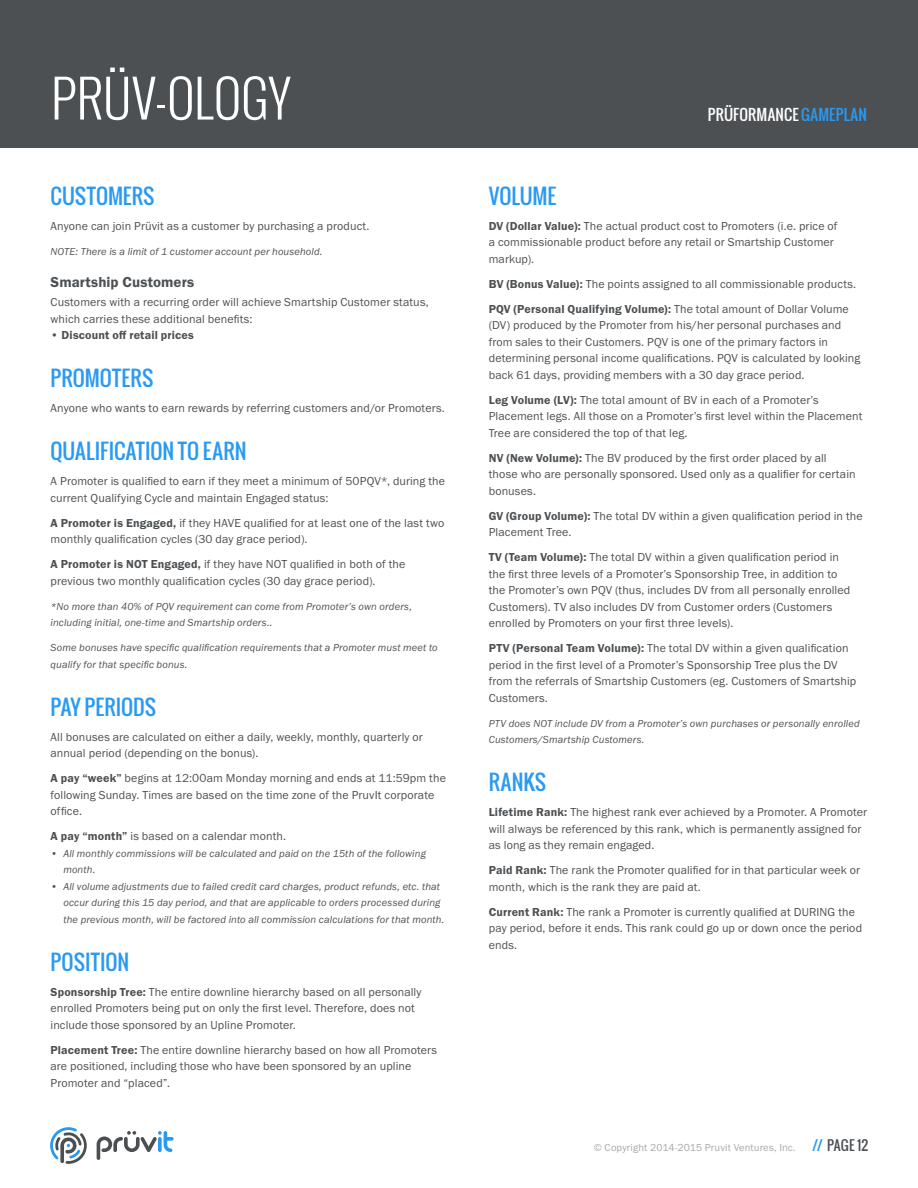
<style>
.page{position:relative;width:918px;height:1188px;background:#fff}
.page>*{position:absolute;margin:0;border:0;box-sizing:border-box;transform-origin:0 0}
.t1{font:300 51px "Oswald";letter-spacing:-.005em;color:#fff}
.t2{font:21px "Oswald";letter-spacing:.005em;color:#2a9af1}
.t3{font:15px "Oswald";letter-spacing:.02em;color:#fff}
.t4{font:15px "Franklin Gothic URW Dem";letter-spacing:.005em;color:#4d5053}
.t5{font:13.5px "Oswald";letter-spacing:.01em;color:#4d5053}
.t6{font:12px/16.5px "Franklin Gothic URW Boo";letter-spacing:.01em;color:#4d5053}
.t7{font:12px "Franklin Gothic URW Dem";letter-spacing:.015em;color:#4d5053}
.t8{font:10.5px/16.5px "Franklin Gothic URW Boo Ita";letter-spacing:.01em;color:#4d5053}
.t9{font:10.5px "Franklin Gothic URW Boo";letter-spacing:.01em;color:#a6a8a9}
.s1{font-family:"Franklin Gothic URW Dem"}
.s2{color:#2a9af1}
.s3{font-family:"Franklin Gothic URW Boo"}
</style>
<div class="page">
<div style="left:0;top:0;width:918px;height:147px;background:#4d5053"></div>
<svg style="left:50px;top:1127px;width:37px;height:37px"></svg>
<svg style="left:97px;top:1131px;width:77px;height:29px"></svg>
<h1 class="t1" style="left:51px;top:64px;width:241px">PRÜV-OLOGY</h1>
<h2 class="t2" style="left:51px;top:180px;width:105px">CUSTOMERS</h2>
<p class="t6" style="left:51px;top:217px;width:320px">Anyone can join Prüvit as a customer by purchasing a product.</p>
<p class="t8" style="left:51px;top:243px;width:273px">NOTE: There is a limit of 1 customer account per household.</p>
<p class="t4" style="left:51px;top:273px;width:145px">Smartship Customers</p>
<p class="t6" style="left:51px;top:294px;width:380px">Customers with a recurring order will achieve Smartship Customer status, which carries these additional benefits:</p>
<p class="t7" style="left:51px;top:328px;width:145px">• Discount off retail prices</p>
<h2 class="t2" style="left:51px;top:362px;width:104px">PROMOTERS</h2>
<p class="t6" style="left:51px;top:400px;width:396px">Anyone who wants to earn rewards by referring customers and/or Promoters.</p>
<h2 class="t2" style="left:51px;top:435px;width:198px">QUALIFICATION TO EARN</h2>
<p class="t6" style="left:51px;top:473px;width:396px">A Promoter is qualified to earn if they meet a minimum of 50PQV*, during the current Qualifying Cycle and maintain Engaged status:</p>
<p class="t6" style="left:51px;top:514px;width:395px"><span class="s1">A Promoter is Engaged,</span> if they HAVE qualified for at least one of the last two monthly qualification cycles (30 day grace period).</p>
<p class="t6" style="left:51px;top:556px;width:356px"><span class="s1">A Promoter is NOT Engaged,</span> if they have NOT qualified in both of the previous two monthly qualification cycles (30 day grace period).</p>
<p class="t8" style="left:51px;top:598px;width:363px">*No more than 40% of PQV requirement can come from Promoter’s own orders, including initial, one-time and Smartship orders..</p>
<p class="t8" style="left:51px;top:639px;width:389px">Some bonuses have specific qualification requirements that a Promoter must meet to qualify for that specific bonus.</p>
<h2 class="t2" style="left:51px;top:691px;width:107px">PAY PERIODS</h2>
<p class="t6" style="left:51px;top:728px;width:374px">All bonuses are calculated on either a daily, weekly, monthly, quarterly or annual period (depending on the bonus).</p>
<p class="t6" style="left:51px;top:770px;width:397px"><span class="s1">A pay “week”</span> begins at 12:00am Monday morning and ends at 11:59pm the following Sunday. Times are based on the time zone of the PruvIt corporate office.</p>
<p class="t6" style="left:51px;top:828px;width:237px"><span class="s1">A pay “month”</span> is based on a calendar month.</p>
<p class="t8" style="left:63px;top:845px;width:364px;text-indent:-13px">• All monthly commissions will be calculated and paid on the 15th of the following month.</p>
<p class="t8" style="left:63px;top:878px;width:383px;text-indent:-13px">• All volume adjustments due to failed credit card charges, product refunds, etc. that occur during this 15 day period, and that are applicable to orders processed during the previous month, will be factored into all commission calculations for that month.</p>
<h2 class="t2" style="left:51px;top:946px;width:80px">POSITION</h2>
<p class="t6" style="left:51px;top:983px;width:372px"><span class="s1">Sponsorship Tree:</span> The entire downline hierarchy based on all personally enrolled Promoters being put on only the first level. Therefore, does not include those sponsored by an Upline Promoter.</p>
<p class="t6" style="left:51px;top:1041px;width:388px"><span class="s1">Placement Tree:</span> The entire downline hierarchy based on how all Promoters are positioned, including those who have been sponsored by an upline<br>Promoter and “placed”.</p>
<p class="t3" style="left:708px;top:103px;width:161px">PRÜFORMANCE <span class="s2">GAMEPLAN</span></p>
<h2 class="t2" style="left:489px;top:180px;width:69px">VOLUME</h2>
<p class="t6" style="left:489px;top:217px;width:350px"><span class="s1">DV (Dollar Value):</span> The actual product cost to Promoters (i.e. price of a commissionable product before any retail or Smartship Customer markup).</p>
<p class="t6" style="left:489px;top:275px;width:369px"><span class="s1">BV (Bonus Value):</span> The points assigned to all commissionable products.</p>
<p class="t7" style="left:489px;top:301px;width:362px">PQV (Personal Qualifying Volume): <span class="s3">The total amount of Dollar Volume</span></p>
<p class="t6" style="left:489px;top:317px;width:373px">(DV) produced by the Promoter from his/her personal purchases and from sales to their Customers. PQV is one of the primary factors in determining personal income qualifications. PQV is calculated by looking back 61 days, providing members with a 30 day grace period.</p>
<p class="t6" style="left:489px;top:391px;width:375px"><span class="s1">Leg Volume (LV):</span> The total amount of BV in each of a Promoter’s<br>Placement legs. All those on a Promoter’s first level within the Placement<br>Tree are considered the top of that leg.</p>
<p class="t6" style="left:489px;top:449px;width:368px"><span class="s1">NV (New Volume):</span> The BV produced by the first order placed by all those who are personally sponsored. Used only as a qualifier for certain bonuses.</p>
<p class="t6" style="left:489px;top:507px;width:376px"><span class="s1">GV (Group Volume):</span> The total DV within a given qualification period in the<br>Placement Tree.</p>
<p class="t6" style="left:489px;top:549px;width:363px"><span class="s1">TV (Team Volume):</span> The total DV within a given qualification period in the first three levels of a Promoter’s Sponsorship Tree, in addition to the Promoter’s own PQV (thus, includes DV from all personally enrolled Customers). TV also includes DV from Customer orders (Customers enrolled by Promoters on your first three levels).</p>
<p class="t6" style="left:489px;top:640px;width:369px"><span class="s1">PTV (Personal Team Volume):</span> The total DV within a given qualification period in the first level of a Promoter’s Sponsorship Tree plus the DV from the referrals of Smartship Customers (eg. Customers of Smartship Customers.</p>
<p class="t8" style="left:489px;top:715px;width:372px">PTV does NOT include DV from a Promoter’s own purchases or personally enrolled<br>Customers/Smartship Customers.</p>
<h2 class="t2" style="left:489px;top:767px;width:59px">RANKS</h2>
<p class="t6" style="left:489px;top:804px;width:380px"><span class="s1">Lifetime Rank:</span> The highest rank ever achieved by a Promoter. A Promoter will always be referenced by this rank, which is permanently assigned for as long as they remain engaged.</p>
<p class="t6" style="left:489px;top:862px;width:373px"><span class="s1">Paid Rank:</span> The rank the Promoter qualified for in that particular week or month, which is the rank they are paid at.</p>
<p class="t6" style="left:489px;top:903px;width:375px"><span class="s1">Current Rank:</span> The rank a Promoter is currently qualified at DURING the pay period, before it ends. This rank could go up or down once the period ends.</p>
<p class="t9" style="left:594px;top:1141px;width:203px">© Copyright 2014-2015 Pruvit Ventures, Inc.</p>
<p class="t5" style="left:812px;top:1135px;width:57px"><span class="s2">//</span> PAGE 12</p>
</div>
